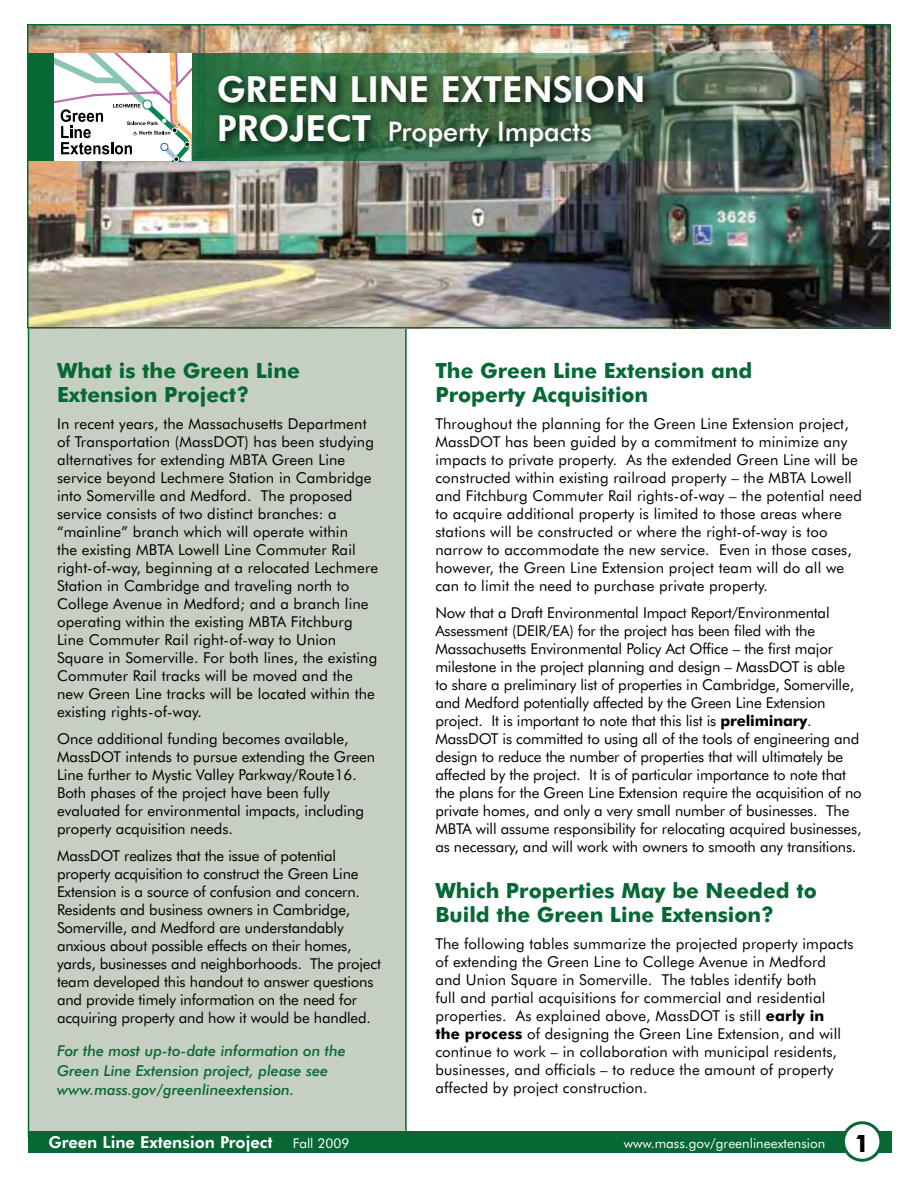
<style>
.page{position:relative;width:918px;height:1188px;background:#fff}
.page>*{position:absolute;margin:0;border:0;box-sizing:border-box;transform-origin:0 0}
.t1{font:800 36px "Futura BT";color:#fff}
.t2{font:500 27px "Futura BT";color:#fff}
.t3{font:700 21px/24px "Futura BT";color:#076735}
.t4{font:800 16.5px "Futura BT";color:#fff}
.t5{font:15px/18px "Futura BT";letter-spacing:.01em;color:#000}
.t6{font:15px/18px "Futura BT";letter-spacing:-.01em;color:#000}
.t7{font:italic 500 15px/19.5px "Futura BT";color:#076735}
.t8{font:13.5px "Futura BT";color:#fff}
.s1{font-weight:800;font-size:36px}
.s2{font-weight:700}
.s3{font-weight:400;font-size:13.5px}
.s4{font-weight:700;font-size:24px;color:#000}
</style>
<div class="page">
<div style="left:28px;top:323px;width:379px;height:815px;background:#c5cfc2;border:2px solid #076735"></div>
<img style="left:30px;top:27px;width:858px;height:298px">
<div style="left:27px;top:24px;width:864px;height:304px;border:2px solid #076735"></div>
<img style="left:28px;top:53px;width:863px;height:108px">
<svg style="left:55px;top:53px;width:137px;height:108px"></svg>
<div style="left:213px;top:71px;width:440px;height:86px;background:#000;opacity:.75"></div>
<div style="left:28px;top:1131px;width:864px;height:22px;background:#076735"></div>
<div style="left:843px;top:1123px;width:38px;height:37px;background:#fff;border-radius:50%"></div>
<div style="left:842px;top:1121px;width:40px;height:41px;border:3px solid #076735;border-radius:50%"></div>
<p class="t1" style="left:217px;top:67px;width:430px">GREEN LINE EXTENSION</p>
<p class="t2" style="left:217px;top:115px;width:377px"><span class="s1">PROJECT</span> Property Impacts</p>
<p class="t3" style="left:57px;top:359px;width:245px">What is the Green Line<br>Extension Project?</p>
<p class="t5" style="left:57px;top:415px;width:323px">In recent years, the Massachusetts Department of Transportation (MassDOT) has been studying alternatives for extending MBTA Green Line service beyond Lechmere Station in Cambridge into Somerville and Medford. The proposed service consists of two distinct branches: a “mainline” branch which will operate within<br>the existing MBTA Lowell Line Commuter Rail right-of-way, beginning at a relocated Lechmere Station in Cambridge and traveling north to College Avenue in Medford; and a branch line operating within the existing MBTA Fitchburg Line Commuter Rail right-of-way to Union Square in Somerville. For both lines, the existing Commuter Rail tracks will be moved and the new Green Line tracks will be located within the existing rights-of-way.</p>
<p class="t5" style="left:57px;top:730px;width:320px">Once additional funding becomes available, MassDOT intends to pursue extending the Green Line further to Mystic Valley Parkway/Route16.<br>Both phases of the project have been fully evaluated for environmental impacts, including property acquisition needs.</p>
<p class="t6" style="left:57px;top:847px;width:326px">MassDOT realizes that the issue of potential property acquisition to construct the Green Line Extension is a source of confusion and concern.<br>Residents and business owners in Cambridge, Somerville, and Medford are understandably anxious about possible effects on their homes, yards, businesses and neighborhoods. The project team developed this handout to answer questions and provide timely information on the need for acquiring property and how it would be handled.</p>
<p class="t7" style="left:57px;top:1041px;width:290px">For the most up-to-date information on the<br>Green Line Extension project, please see www.mass.gov/greenlineextension.</p>
<h3 class="t3" style="left:435px;top:359px;width:319px">The Green Line Extension and<br>Property Acquisition</h3>
<p class="t5" style="left:435px;top:415px;width:428px">Throughout the planning for the Green Line Extension project, MassDOT has been guided by a commitment to minimize any impacts to private property. As the extended Green Line will be constructed within existing railroad property – the MBTA Lowell and Fitchburg Commuter Rail rights-of-way – the potential need to acquire additional property is limited to those areas where stations will be constructed or where the right-of-way is too narrow to accommodate the new service. Even in those cases, however, the Green Line Extension project team will do all we can to limit the need to purchase private property.</p>
<p class="t6" style="left:435px;top:604px;width:428px">Now that a Draft Environmental Impact Report/Environmental Assessment (DEIR/EA) for the project has been filed with the Massachusetts Environmental Policy Act Office – the first major milestone in the project planning and design – MassDOT is able<br>to share a preliminary list of properties in Cambridge, Somerville, and Medford potentially affected by the Green Line Extension project. It is important to note that this list is <span class="s2">preliminary</span>.<br>MassDOT is committed to using all of the tools of engineering and design to reduce the number of properties that will ultimately be affected by the project. It is of particular importance to note that the plans for the Green Line Extension require the acquisition of no private homes, and only a very small number of businesses. The MBTA will assume responsibility for relocating acquired businesses, as necessary, and will work with owners to smooth any transitions.</p>
<h3 class="t3" style="left:435px;top:878px;width:383px">Which Properties May be Needed to<br>Build the Green Line Extension?</h3>
<p class="t5" style="left:435px;top:934px;width:420px">The following tables summarize the projected property impacts of extending the Green Line to College Avenue in Medford and Union Square in Somerville. The tables identify both<br>full and partial acquisitions for commercial and residential properties. As explained above, MassDOT is still <span class="s2">early in<br>the process</span> of designing the Green Line Extension, and will continue to work – in collaboration with municipal residents, businesses, and officials – to reduce the amount of property affected by project construction.</p>
<p class="t4" style="left:48px;top:1132px;width:302px">GREEN LINE EXTENSION PROJECT <span class="s3">Fall 2009</span></p>
<p class="t8" style="left:624px;top:1135px;width:247px">www.mass.gov/greenlineextension <span class="s4">1</span></p>
</div>
